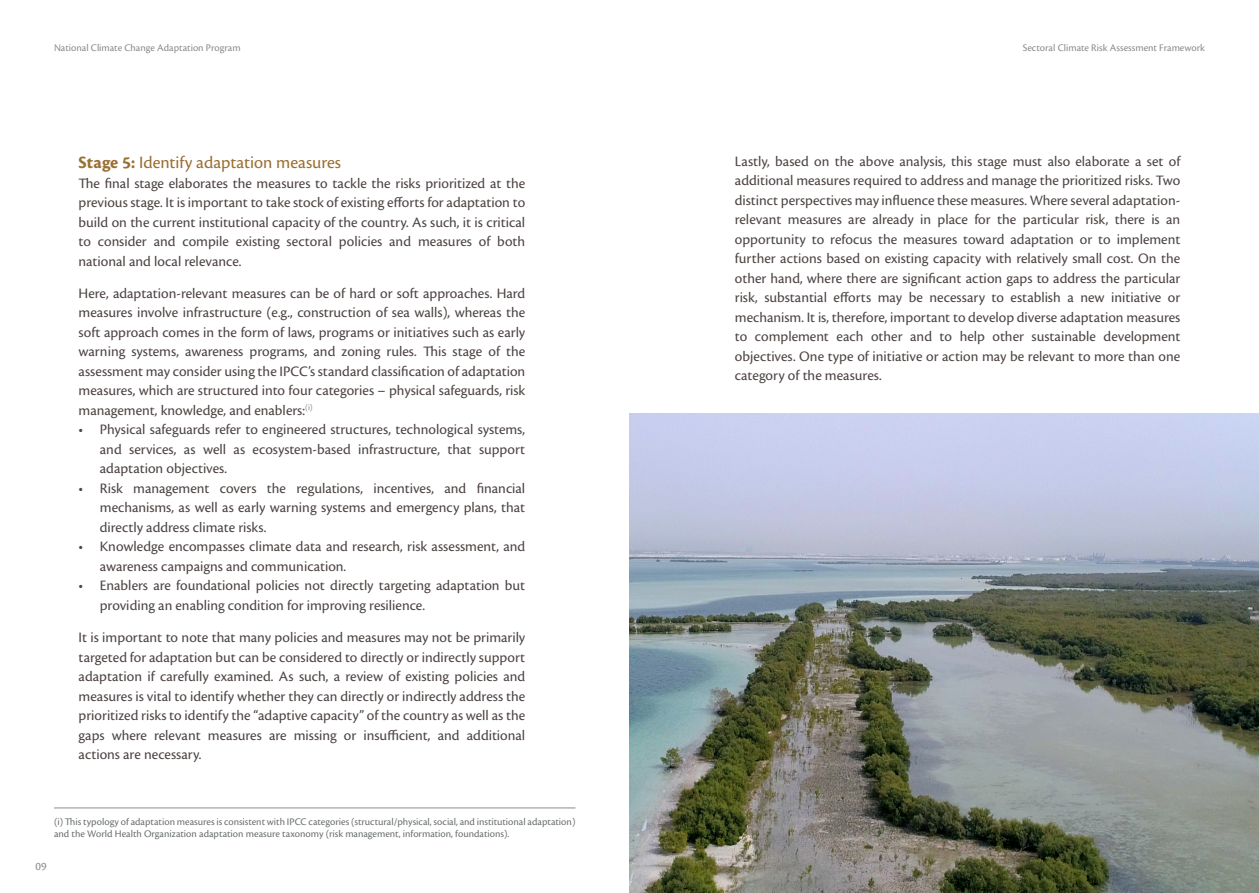
<style>
.page{position:relative;width:1259px;height:893px;background:#fff}
.page>*{position:absolute;margin:0;border:0;box-sizing:border-box;transform-origin:0 0}
.t1{font:18px "Cronos Pro";color:#9a6f32}
.t2{font:15px/19.5px "Cronos Pro";color:#4c4442;text-align:justify}
.t3{font:12px "Cronos Pro";color:#888c8e}
.t4{font:10.5px/12px "Cronos Pro";color:#6b6f71}
.t5{font:10.5px "Cronos Pro";color:#888c8e}
.s1{font-weight:700}
</style>
<div class="page">
<hr style="left:54px;top:808px;width:521px;height:1px;background:#888c8e">
<img style="left:629px;top:413px;width:630px;height:480px">
<p class="t5" style="left:54px;top:41px;width:188px">National Climate Change Adaptation Program</p>
<p class="t5" style="left:1022px;top:41px;width:184px">Sectoral Climate Risk Assessment Framework</p>
<p class="t1" style="left:79px;top:152px;width:264px"><span class="s1">Stage 5:</span> Identify adaptation measures</p>
<p class="t2" style="left:79px;top:173px;width:448px">The final stage elaborates the measures to tackle the risks prioritized at the previous stage. It is important to take stock of existing efforts for adaptation to build on the current institutional capacity of the country. As such, it is critical to consider and compile existing sectoral policies and measures of both national and local relevance.</p>
<p class="t2" style="left:79px;top:284px;width:448px">Here, adaptation-relevant measures can be of hard or soft approaches. Hard measures involve infrastructure (e.g., construction of sea walls), whereas the soft approach comes in the form of laws, programs or initiatives such as early warning systems, awareness programs, and zoning rules. This stage of the assessment may consider using the IPCC’s standard classification of adaptation measures, which are structured into four categories – physical safeguards, risk management, knowledge, and enablers:<sup>(i)</sup></p>
<p class="t2" style="left:100px;top:420px;width:427px;text-indent:-21px">• Physical safeguards refer to engineered structures, technological systems, and services, as well as ecosystem-based infrastructure, that support adaptation objectives.</p>
<p class="t2" style="left:100px;top:479px;width:427px;text-indent:-21px">• Risk management covers the regulations, incentives, and financial mechanisms, as well as early warning systems and emergency plans, that directly address climate risks.</p>
<p class="t2" style="left:100px;top:537px;width:427px;text-indent:-21px">• Knowledge encompasses climate data and research, risk assessment, and awareness campaigns and communication.</p>
<p class="t2" style="left:100px;top:576px;width:427px;text-indent:-21px">• Enablers are foundational policies not directly targeting adaptation but providing an enabling condition for improving resilience.</p>
<p class="t2" style="left:79px;top:628px;width:448px">It is important to note that many policies and measures may not be primarily targeted for adaptation but can be considered to directly or indirectly support adaptation if carefully examined. As such, a review of existing policies and measures is vital to identify whether they can directly or indirectly address the prioritized risks to identify the “adaptive capacity” of the country as well as the gaps where relevant measures are missing or insufficient, and additional actions are necessary.</p>
<p class="t4" style="left:54px;top:815px;width:523px">(i) This typology of adaptation measures is consistent with IPCC categories (structural/physical, social, and institutional adaptation) and the World Health Organization adaptation measure taxonomy (risk management, information, foundations).</p>
<p class="t3" style="left:36px;top:859px;width:13px">09</p>
<p class="t2" style="left:735px;top:151px;width:447px">Lastly, based on the above analysis, this stage must also elaborate a set of additional measures required to address and manage the prioritized risks. Two distinct perspectives may influence these measures. Where several adaptation&shy;relevant measures are already in place for the particular risk, there is an opportunity to refocus the measures toward adaptation or to implement further actions based on existing capacity with relatively small cost. On the other hand, where there are significant action gaps to address the particular risk, substantial efforts may be necessary to establish a new initiative or mechanism. It is, therefore, important to develop diverse adaptation measures to complement each other and to help other sustainable development objectives. One type of initiative or action may be relevant to more than one category of the measures.</p>
</div>
